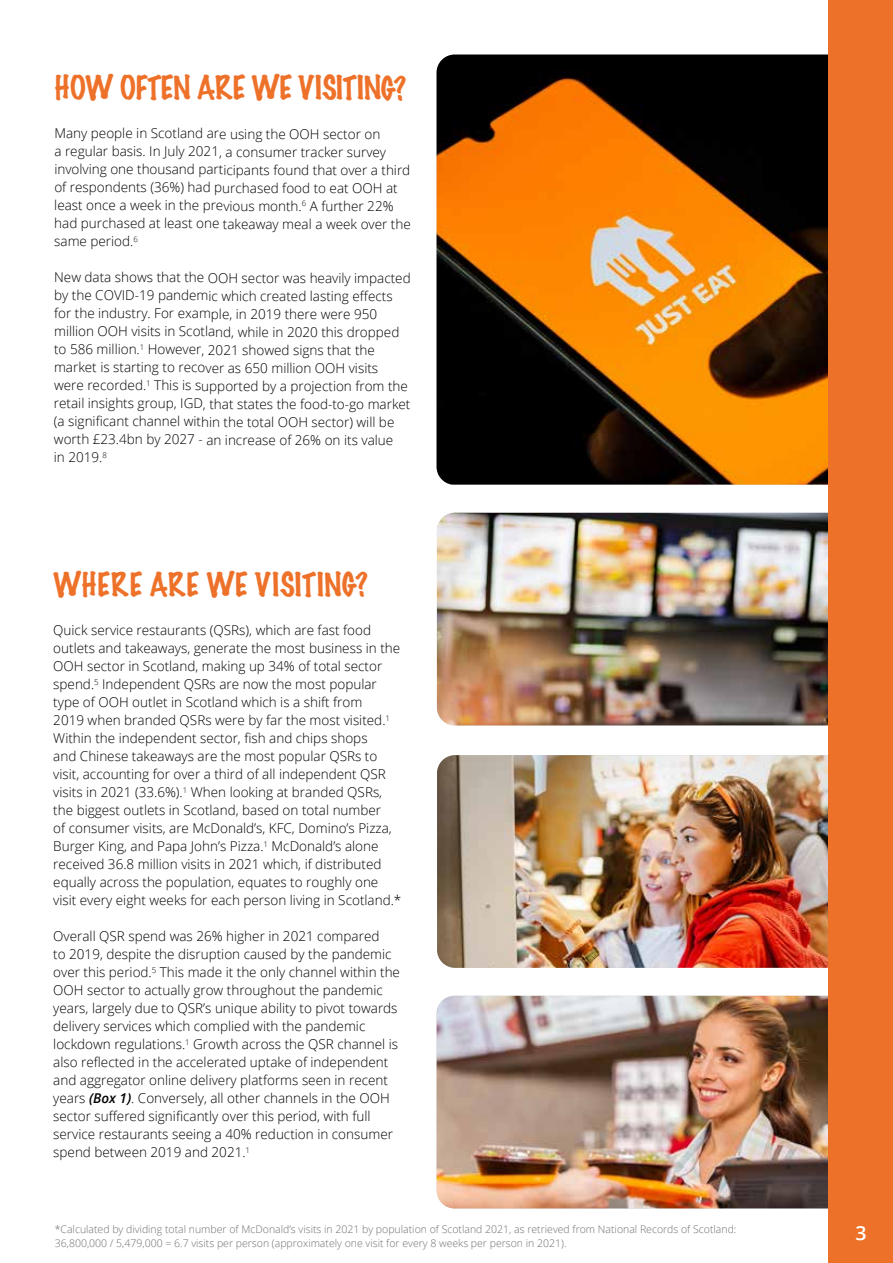
<style>
.page{position:relative;width:893px;height:1263px;background:#fff}
.page>*{position:absolute;margin:0;border:0;box-sizing:border-box;transform-origin:0 0}
.t1{font:100 30px "Marker Felt";letter-spacing:-.025em;color:#ee712a}
.t2{font:100 30px "Marker Felt";letter-spacing:-.005em;color:#ee712a}
.t3{font:600 19.5px "Open Sans";color:#fff}
.t4{font:300 13.5px/18px "Open Sans";color:#000}
.t5{font:300 10.5px/13.5px "Open Sans";color:#706f6f}
.s1{font-weight:600;font-style:italic}
</style>
<div class="page">
<img style="left:437px;top:55px;width:391px;height:430px">
<img style="left:437px;top:755px;width:391px;height:213px">
<img style="left:437px;top:996px;width:391px;height:212px">
<img style="left:437px;top:513px;width:391px;height:212px">
<div style="left:828px;top:0;width:65px;height:1263px;background:#ee712a"></div>
<h1 class="t1" style="left:55px;top:64px;width:353px">HOW OFTEN ARE WE VISITING?</h1>
<p class="t4" style="left:54px;top:124px;width:358px">Many people in Scotland are using the OOH sector on<br>a regular basis. In July 2021, a consumer tracker survey involving one thousand participants found that over a third of respondents (36%) had purchased food to eat OOH at least once a week in the previous month.<sup>6</sup> A further 22% had purchased at least one takeaway meal a week over the same period.<sup>6</sup></p>
<p class="t4" style="left:54px;top:268px;width:358px">New data shows that the OOH sector was heavily impacted by the COVID-19 pandemic which created lasting effects for the industry. For example, in 2019 there were 950 million OOH visits in Scotland, while in 2020 this dropped to 586 million.<sup>1</sup> However, 2021 showed signs that the market is starting to recover as 650 million OOH visits were recorded.<sup>1</sup> This is supported by a projection from the retail insights group, IGD, that states the food-to-go market (a significant channel within the total OOH sector) will be worth £23.4bn by 2027 - an increase of 26% on its value<br>in 2019.<sup>8</sup></p>
<h1 class="t2" style="left:53px;top:561px;width:316px">WHERE ARE WE VISITING?</h1>
<p class="t4" style="left:53px;top:621px;width:350px">Quick service restaurants (QSRs), which are fast food outlets and takeaways, generate the most business in the OOH sector in Scotland, making up 34% of total sector spend.<sup>5</sup> Independent QSRs are now the most popular type of OOH outlet in Scotland which is a shift from<br>2019 when branded QSRs were by far the most visited.<sup>1<br></sup>Within the independent sector, fish and chips shops<br>and Chinese takeaways are the most popular QSRs to visit, accounting for over a third of all independent QSR visits in 2021 (33.6%).<sup>1</sup> When looking at branded QSRs, the biggest outlets in Scotland, based on total number<br>of consumer visits, are McDonald’s, KFC, Domino’s Pizza, Burger King, and Papa John’s Pizza.<sup>1</sup> McDonald’s alone received 36.8 million visits in 2021 which, if distributed equally across the population, equates to roughly one visit every eight weeks for each person living in Scotland.*</p>
<p class="t4" style="left:53px;top:927px;width:348px">Overall QSR spend was 26% higher in 2021 compared<br>to 2019, despite the disruption caused by the pandemic over this period.<sup>5</sup> This made it the only channel within the OOH sector to actually grow throughout the pandemic years, largely due to QSR’s unique ability to pivot towards delivery services which complied with the pandemic lockdown regulations.<sup>1</sup> Growth across the QSR channel is also reflected in the accelerated uptake of independent and aggregator online delivery platforms seen in recent years <span class="s1">(Box 1)</span>. Conversely, all other channels in the OOH sector suffered significantly over this period, with full service restaurants seeing a 40% reduction in consumer spend between 2019 and 2021.<sup>1</sup></p>
<p class="t5" style="left:55px;top:1222px;width:683px">*Calculated by dividing total number of McDonald’s visits in 2021 by population of Scotland 2021, as retrieved from National Records of Scotland:<br>36,800,000 / 5,479,000 = 6.7 visits per person (approximately one visit for every 8 weeks per person in 2021).</p>
<h2 class="t3" style="left:855px;top:1220px;width:13px">3</h2>
</div>
